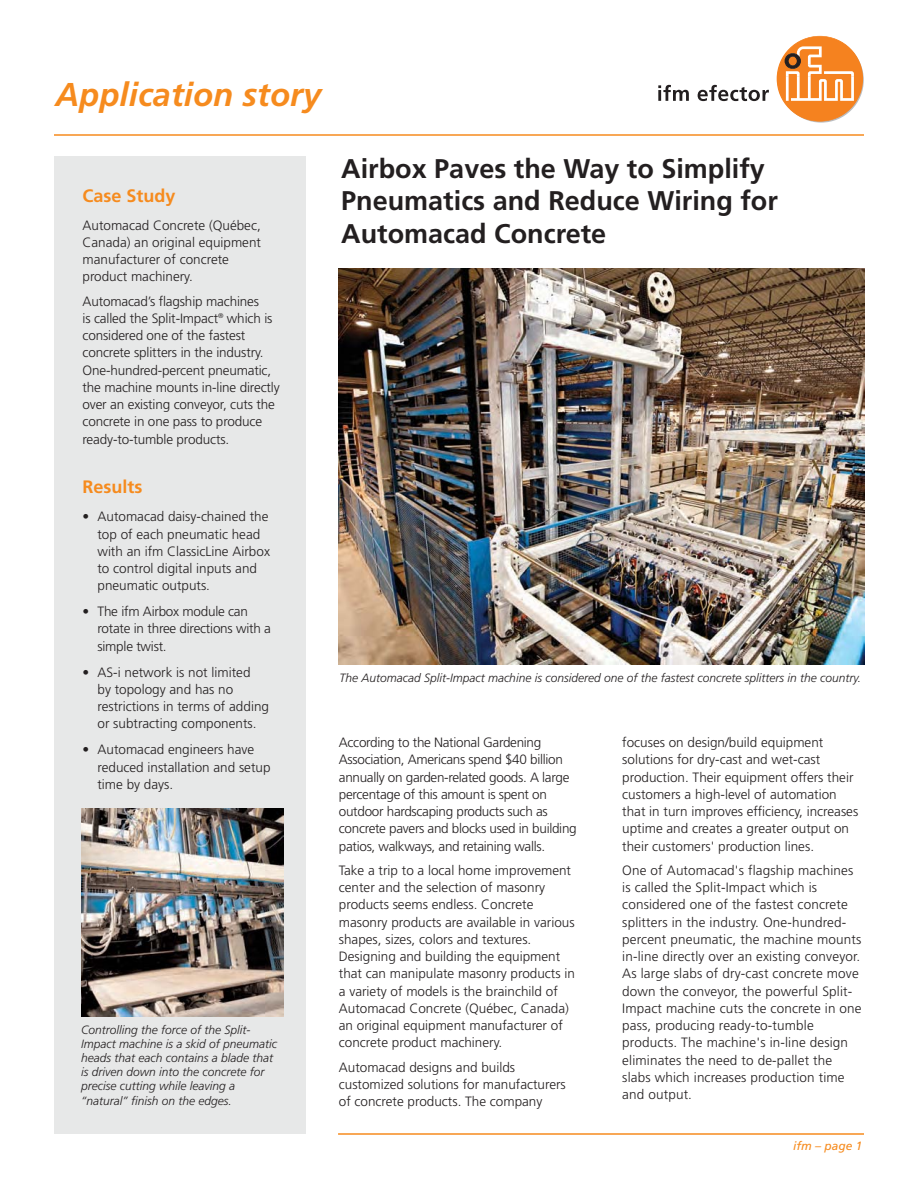
<style>
.page{position:relative;width:918px;height:1188px;background:#fff}
.page>*{position:absolute;margin:0;border:0;box-sizing:border-box;transform-origin:0 0}
.t1{font:italic 700 33px "Frutiger";color:#f68b1e}
.t2{font:700 27px/32.4px "Frutiger";color:#231f20}
.t3{font:700 18px "Frutiger";color:#f68b1e}
.t4{font:300 13.5px/17.2px "Frutiger";color:#231f20}
.t5{font:300 13.5px/17.2px "Frutiger";letter-spacing:-.02em;color:#231f20}
.t6{font:italic 300 12px/14.2px "Frutiger";color:#231f20}
.t7{font:italic 12px "Frutiger";color:#f68b1e}
</style>
<div class="page">
<img style="left:339px;top:268px;width:525px;height:397px">
<div style="left:54px;top:156px;width:252px;height:978px;background:#e7e8e8"></div>
<hr style="left:338px;top:1133px;width:526px;height:2px;background:#f68b1e">
<svg style="left:658px;top:85px;width:31px;height:16px"></svg>
<svg style="left:698px;top:85px;width:71px;height:16px"></svg>
<svg style="left:779px;top:38px;width:85px;height:85px"></svg>
<div style="left:777px;top:36px;width:85px;height:85px;background:#f5821f;border-radius:50%"></div>
<svg style="left:785px;top:46px;width:69px;height:55px"></svg>
<div style="left:788px;top:56px;width:10px;height:10px;border:1px solid #231f20;border-radius:50%"></div>
<div style="left:785px;top:53px;width:15px;height:16px;border:1px solid #231f20;border-radius:50%"></div>
<hr style="left:54px;top:134px;width:810px;height:2px;background:#f68b1e">
<img style="left:81px;top:808px;width:203px;height:208px">
<h1 class="t1" style="left:56px;top:82px;width:267px">Application story</h1>
<h3 class="t3" style="left:83px;top:188px;width:95px">Case Study</h3>
<p class="t4" style="left:83px;top:217px;width:180px">Automacad Concrete (Québec,<br>Canada) an original equipment manufacturer of concrete product machinery.</p>
<p class="t4" style="left:83px;top:293px;width:199px">Automacad’s flagship machines<br>is called the Split-Impact<sup>®</sup> which is considered one of the fastest concrete splitters in the industry.<br>One-hundred-percent pneumatic, the machine mounts in-line directly over an existing conveyor, cuts the concrete in one pass to produce ready-to-tumble products.</p>
<h3 class="t3" style="left:83px;top:480px;width:61px">Results</h3>
<p class="t4" style="left:97px;top:509px;width:174px;text-indent:-15px">• Automacad daisy-chained the top of each pneumatic head with an ifm ClassicLine Airbox to control digital inputs and pneumatic outputs.</p>
<p class="t4" style="left:97px;top:604px;width:175px;text-indent:-15px">• The ifm Airbox module can rotate in three directions with a simple twist.</p>
<p class="t4" style="left:97px;top:664px;width:173px;text-indent:-15px">• AS-i network is not limited<br>by topology and has no restrictions in terms of adding or subtracting components.</p>
<p class="t4" style="left:97px;top:742px;width:175px;text-indent:-15px">• Automacad engineers have reduced installation and setup time by days.</p>
<p class="t6" style="left:81px;top:1023px;width:198px">Controlling the force of the Split-Impact machine is a skid of pneumatic heads that each contains a blade that is driven down into the concrete for precise cutting while leaving a “natural” finish on the edges.</p>
<h2 class="t2" style="left:341px;top:154px;width:438px">Airbox Paves the Way to Simplify<br>Pneumatics and Reduce Wiring for<br>Automacad Concrete</h2>
<p class="t6" style="left:339px;top:672px;width:523px">The Automacad Split-Impact machine is considered one of the fastest concrete splitters in the country.</p>
<p class="t5" style="left:339px;top:735px;width:239px">According to the National Gardening Association, Americans spend $40 billion annually on garden-related goods. A large percentage of this amount is spent on outdoor hardscaping products such as concrete pavers and blocks used in building patios, walkways, and retaining walls.</p>
<p class="t4" style="left:339px;top:863px;width:238px">Take a trip to a local home improvement center and the selection of masonry products seems endless. Concrete masonry products are available in various shapes, sizes, colors and textures.<br>Designing and building the equipment that can manipulate masonry products in a variety of models is the brainchild of Automacad Concrete (Québec, Canada) an original equipment manufacturer of concrete product machinery.</p>
<p class="t4" style="left:339px;top:1059px;width:229px">Automacad designs and builds customized solutions for manufacturers of concrete products. The company</p>
<p class="t4" style="left:622px;top:735px;width:237px">focuses on design/build equipment solutions for dry-cast and wet-cast production. Their equipment offers their customers a high-level of automation that in turn improves efficiency, increases uptime and creates a greater output on their customers' production lines.</p>
<p class="t4" style="left:622px;top:863px;width:241px">One of Automacad's flagship machines is called the Split-Impact which is considered one of the fastest concrete splitters in the industry. One-hundred&shy;percent pneumatic, the machine mounts in-line directly over an existing conveyor.<br>As large slabs of dry-cast concrete move down the conveyor, the powerful Split-Impact machine cuts the concrete in one pass, producing ready-to-tumble products. The machine's in-line design eliminates the need to de-pallet the slabs which increases production time and output.</p>
<p class="t7" style="left:793px;top:1141px;width:71px">ifm – page 1</p>
</div>
